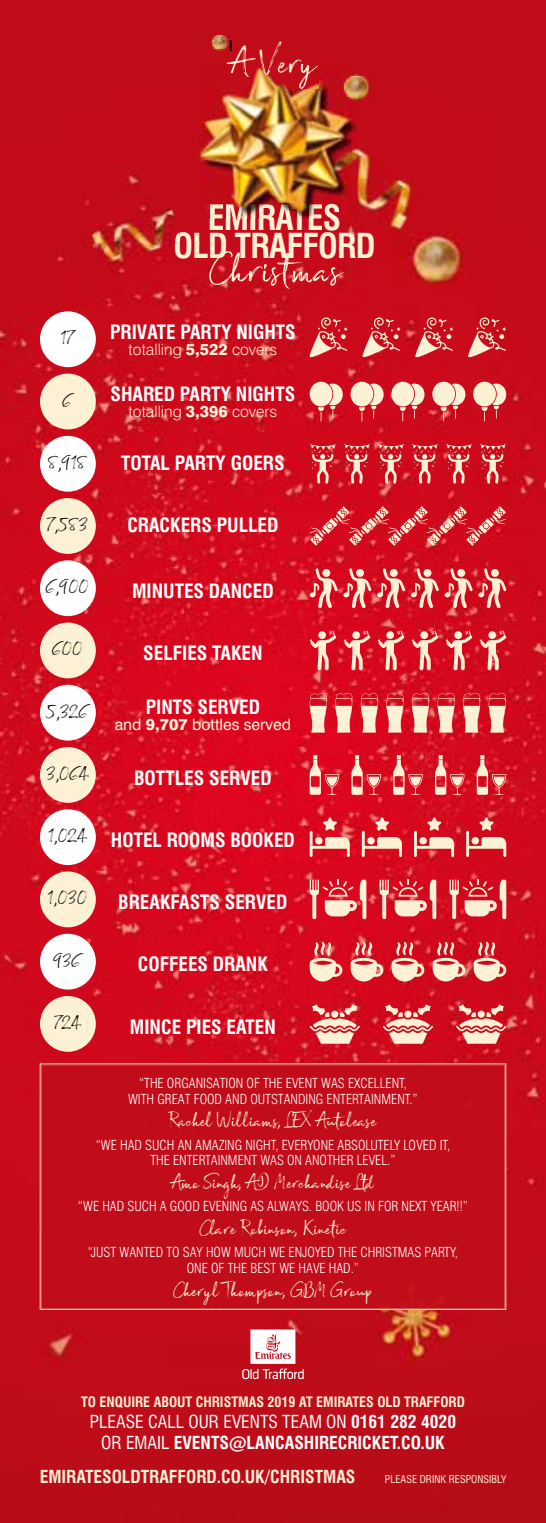
<style>
.page{position:relative;width:546px;height:1523px;background:#fff}
.page>*{position:absolute;margin:0;border:0;box-sizing:border-box;transform-origin:0 0}
.t1{font:50.23px "Broadcast Matter";color:#fcf1d5}
.t2{font:44.62px "Broadcast Matter";color:#fcf1d5}
.t3{font:700 condensed 33.6px/28px "Swiss 721 BT";letter-spacing:-.02em;color:#fcf1d5;text-align:center}
.t4{font:24.5px "Broadcast Matter";letter-spacing:-.005em;color:#fcf1d5}
.t5{font:23.28px "Broadcast Matter";color:#000}
.t6{font:700 condensed 19.25px "Swiss 721 BT";color:#fff}
.t7{font:700 condensed 17.5px/21px "Swiss 721 BT";color:#fff;text-align:center}
.t8{font:700 condensed 17.5px "Swiss 721 BT";color:#fcf1d5}
.t9{font:15.75px "Swiss 721 BT";color:#fdf4dc}
.t10{font:300 15.75px "Swiss 721 BT";color:#fcf1d5}
.t11{font:300 15.75px "Swiss 721 BT";color:#fdf4dc}
.t12{font:700 condensed 14px "Swiss 721 BT";color:#fcf1d5}
.t13{font:300 condensed 13.65px/15.8px "Swiss 721 BT";color:#fff;text-align:center}
.t14{font:condensed 10.5px "Swiss 721 BT";color:#fcf1d5}
.s1{font-weight:800}
.s2{font-weight:400}
</style>
<div class="page">
<img style="left:0;top:0;width:546px;height:1523px">
<img style="left:210px;top:219px;width:129px;height:11px">
<div style="left:179px;top:232px;width:195px;height:26px;background:#c60b1a"></div>
<div style="left:227px;top:41px;width:91px;height:24px;background:#c20c19"></div>
<img style="left:361px;top:1310px;width:108px;height:62px">
<svg style="left:40px;top:1063px;width:466px;height:247px"></svg>
<div style="left:41px;top:1065px;width:464px;height:243px;background:#c10c19"></div>
<div style="left:40px;top:996px;width:56px;height:56px;background:#fcf1d5;border-radius:50%"></div>
<div style="left:40px;top:934px;width:56px;height:56px;background:#fff;border-radius:50%"></div>
<div style="left:40px;top:871px;width:56px;height:56px;background:#fcf1d5;border-radius:50%"></div>
<div style="left:40px;top:809px;width:56px;height:56px;background:#fff;border-radius:50%"></div>
<div style="left:40px;top:747px;width:56px;height:56px;background:#fcf1d5;border-radius:50%"></div>
<div style="left:40px;top:685px;width:56px;height:56px;background:#fff;border-radius:50%"></div>
<div style="left:40px;top:498px;width:56px;height:56px;background:#fcf1d5;border-radius:50%"></div>
<div style="left:40px;top:623px;width:56px;height:55px;background:#fcf1d5;border-radius:50%"></div>
<div style="left:40px;top:560px;width:56px;height:56px;background:#fff;border-radius:50%"></div>
<div style="left:40px;top:311px;width:56px;height:56px;background:#fff;border-radius:50%"></div>
<div style="left:40px;top:436px;width:56px;height:56px;background:#fff;border-radius:50%"></div>
<div style="left:40px;top:374px;width:56px;height:55px;background:#fcf1d5;border-radius:50%"></div>
<svg style="left:308px;top:317px;width:40px;height:40px"></svg>
<svg style="left:361px;top:317px;width:39px;height:40px"></svg>
<svg style="left:414px;top:317px;width:39px;height:40px"></svg>
<svg style="left:467px;top:317px;width:39px;height:40px"></svg>
<div style="left:310px;top:382px;width:22px;height:24px;background:#fcf1d5;border-radius:50%"></div>
<svg style="left:318px;top:384px;width:25px;height:37px"></svg>
<div style="left:473px;top:382px;width:23px;height:24px;background:#fcf1d5;border-radius:50%"></div>
<svg style="left:481px;top:384px;width:25px;height:37px"></svg>
<div style="left:432px;top:382px;width:23px;height:24px;background:#fcf1d5;border-radius:50%"></div>
<svg style="left:441px;top:384px;width:24px;height:37px"></svg>
<div style="left:391px;top:382px;width:23px;height:24px;background:#fcf1d5;border-radius:50%"></div>
<svg style="left:400px;top:384px;width:24px;height:37px"></svg>
<div style="left:350px;top:382px;width:23px;height:24px;background:#fcf1d5;border-radius:50%"></div>
<svg style="left:359px;top:384px;width:24px;height:37px"></svg>
<svg style="left:479px;top:444px;width:27px;height:40px"></svg>
<svg style="left:310px;top:444px;width:26px;height:40px"></svg>
<svg style="left:445px;top:444px;width:27px;height:40px"></svg>
<svg style="left:411px;top:444px;width:27px;height:40px"></svg>
<svg style="left:377px;top:444px;width:27px;height:40px"></svg>
<svg style="left:343px;top:444px;width:27px;height:40px"></svg>
<svg style="left:310px;top:506px;width:196px;height:40px"></svg>
<svg style="left:478px;top:568px;width:28px;height:40px"></svg>
<svg style="left:377px;top:568px;width:95px;height:40px"></svg>
<svg style="left:309px;top:568px;width:62px;height:40px"></svg>
<svg style="left:479px;top:631px;width:27px;height:39px"></svg>
<div style="left:488px;top:631px;width:8px;height:8px;background:#fcf1d5;border-radius:50%"></div>
<svg style="left:309px;top:631px;width:27px;height:39px"></svg>
<div style="left:318px;top:631px;width:8px;height:8px;background:#fcf1d5;border-radius:50%"></div>
<svg style="left:343px;top:631px;width:27px;height:39px"></svg>
<div style="left:352px;top:631px;width:8px;height:8px;background:#fcf1d5;border-radius:50%"></div>
<svg style="left:377px;top:631px;width:27px;height:39px"></svg>
<div style="left:386px;top:631px;width:8px;height:8px;background:#fcf1d5;border-radius:50%"></div>
<svg style="left:411px;top:631px;width:27px;height:39px"></svg>
<div style="left:420px;top:631px;width:8px;height:8px;background:#fcf1d5;border-radius:50%"></div>
<svg style="left:445px;top:631px;width:27px;height:39px"></svg>
<div style="left:454px;top:631px;width:8px;height:8px;background:#fcf1d5;border-radius:50%"></div>
<svg style="left:488px;top:693px;width:18px;height:40px"></svg>
<svg style="left:309px;top:693px;width:18px;height:40px"></svg>
<svg style="left:462px;top:693px;width:19px;height:40px"></svg>
<svg style="left:437px;top:693px;width:18px;height:40px"></svg>
<svg style="left:411px;top:693px;width:19px;height:40px"></svg>
<svg style="left:386px;top:693px;width:18px;height:40px"></svg>
<svg style="left:360px;top:693px;width:18px;height:40px"></svg>
<svg style="left:335px;top:693px;width:18px;height:40px"></svg>
<svg style="left:310px;top:755px;width:29px;height:40px"></svg>
<svg style="left:477px;top:755px;width:29px;height:40px"></svg>
<svg style="left:435px;top:755px;width:29px;height:40px"></svg>
<svg style="left:393px;top:755px;width:30px;height:40px"></svg>
<svg style="left:351px;top:755px;width:30px;height:40px"></svg>
<svg style="left:466px;top:817px;width:40px;height:40px"></svg>
<svg style="left:309px;top:817px;width:41px;height:40px"></svg>
<svg style="left:414px;top:817px;width:40px;height:40px"></svg>
<svg style="left:362px;top:817px;width:40px;height:40px"></svg>
<svg style="left:310px;top:880px;width:56px;height:39px"></svg>
<svg style="left:379px;top:880px;width:57px;height:39px"></svg>
<svg style="left:449px;top:880px;width:57px;height:39px"></svg>
<svg style="left:473px;top:942px;width:33px;height:39px"></svg>
<svg style="left:310px;top:942px;width:32px;height:39px"></svg>
<svg style="left:432px;top:942px;width:33px;height:39px"></svg>
<svg style="left:391px;top:942px;width:33px;height:39px"></svg>
<svg style="left:350px;top:942px;width:33px;height:39px"></svg>
<svg style="left:309px;top:1004px;width:51px;height:40px"></svg>
<svg style="left:456px;top:1004px;width:50px;height:40px"></svg>
<svg style="left:383px;top:1004px;width:50px;height:40px"></svg>
<img style="left:357px;top:147px;width:68px;height:85px">
<img style="left:91px;top:207px;width:88px;height:60px">
<svg style="left:175px;top:232px;width:7px;height:12px"></svg>
<img style="left:210px;top:215px;width:129px;height:4px">
<img style="left:351px;top:143px;width:6px;height:62px">
<img style="left:198px;top:65px;width:153px;height:150px">
<img style="left:227px;top:65px;width:91px;height:5px">
<img style="left:203px;top:70px;width:148px;height:145px">
<img style="left:210px;top:204px;width:129px;height:11px">
<img style="left:227px;top:70px;width:91px;height:19px">
<img style="left:306px;top:131px;width:45px;height:70px">
<img style="left:395px;top:232px;width:76px;height:51px">
<img style="left:334px;top:73px;width:41px;height:27px">
<img style="left:206px;top:33px;width:25px;height:18px">
<svg style="left:227px;top:41px;width:4px;height:10px"></svg>
<svg style="left:242px;top:1329px;width:62px;height:50px"></svg>
<h2 class="t2" style="left:231px;top:36px;width:89px">A Very</h2>
<h3 class="t3" style="left:173px;top:203px;width:204px">EMIRATES<br>OLD TRAFFORD</h3>
<h1 class="t1" style="left:209px;top:240px;width:132px">Christmas</h1>
<h3 class="t5" style="left:61px;top:325px;width:15px">17</h3>
<h3 class="t6" style="left:110px;top:321px;width:187px">PRIVATE PARTY NIGHTS</h3>
<p class="t10" style="left:129px;top:340px;width:150px">totalling <span class="s1">5,522</span> covers</p>
<h3 class="t5" style="left:63px;top:387px;width:11px">6</h3>
<h3 class="t5" style="left:48px;top:449px;width:41px">8,918</h3>
<h3 class="t5" style="left:47px;top:512px;width:42px">7,583</h3>
<h3 class="t6" style="left:110px;top:383px;width:186px">SHARED PARTY NIGHTS</h3>
<p class="t11" style="left:129px;top:402px;width:150px">totalling <span class="s1">3,396</span> covers</p>
<h3 class="t6" style="left:121px;top:451px;width:165px">TOTAL PARTY GOERS</h3>
<h3 class="t6" style="left:127px;top:513px;width:152px">CRACKERS PULLED</h3>
<h3 class="t5" style="left:46px;top:574px;width:45px">6,900</h3>
<h3 class="t6" style="left:132px;top:579px;width:143px">MINUTES DANCED</h3>
<h3 class="t5" style="left:53px;top:636px;width:32px">600</h3>
<h3 class="t6" style="left:143px;top:642px;width:121px">SELFIES TAKEN</h3>
<h3 class="t5" style="left:47px;top:698px;width:44px">5,326</h3>
<h3 class="t6" style="left:146px;top:696px;width:116px">PINTS SERVED</h3>
<p class="t9" style="left:115px;top:715px;width:178px">and <span class="s1">9,707</span> bottles served</p>
<h3 class="t5" style="left:47px;top:761px;width:43px">3,064</h3>
<h3 class="t6" style="left:134px;top:766px;width:139px">BOTTLES SERVED</h3>
<h3 class="t5" style="left:49px;top:823px;width:40px">1,024</h3>
<h3 class="t6" style="left:111px;top:828px;width:185px">HOTEL ROOMS BOOKED</h3>
<h3 class="t5" style="left:48px;top:885px;width:41px">1,030</h3>
<h3 class="t6" style="left:118px;top:890px;width:171px">BREAKFASTS SERVED</h3>
<h3 class="t5" style="left:54px;top:947px;width:30px">936</h3>
<h3 class="t6" style="left:138px;top:953px;width:132px">COFFEES DRANK</h3>
<h3 class="t5" style="left:55px;top:1010px;width:28px">724</h3>
<h3 class="t6" style="left:130px;top:1015px;width:147px">MINCE PIES EATEN</h3>
<p class="t13" style="left:128px;top:1075px;width:291px">“THE ORGANISATION OF THE EVENT WAS EXCELLENT,<br>WITH GREAT FOOD AND OUTSTANDING ENTERTAINMENT.”</p>
<h3 class="t4" style="left:169px;top:1106px;width:209px">Rachel Williams, LEX Autolease</h3>
<p class="t13" style="left:96px;top:1137px;width:356px">“WE HAD SUCH AN AMAZING NIGHT, EVERYONE ABSOLUTELY LOVED IT,<br>THE ENTERTAINMENT WAS ON ANOTHER LEVEL.”</p>
<h3 class="t4" style="left:172px;top:1168px;width:203px">Amo Singh, AD Merchandise Ltd</h3>
<p class="t13" style="left:78px;top:1198px;width:391px">“WE HAD SUCH A GOOD EVENING AS ALWAYS. BOOK US IN FOR NEXT YEAR!!”</p>
<h3 class="t4" style="left:200px;top:1214px;width:148px">Clare Robinson, Kinetic</h3>
<p class="t13" style="left:88px;top:1244px;width:372px">“JUST WANTED TO SAY HOW MUCH WE ENJOYED THE CHRISTMAS PARTY,<br>ONE OF THE BEST WE HAVE HAD.”</p>
<h3 class="t4" style="left:173px;top:1275px;width:200px">Cheryl Thompson, GBM Group</h3>
<p class="t12" style="left:81px;top:1393px;width:385px">TO ENQUIRE ABOUT CHRISTMAS 2019 AT EMIRATES OLD TRAFFORD</p>
<p class="t7" style="left:90px;top:1411px;width:368px"><span class="s2">PLEASE CALL OUR EVENTS TEAM ON</span> 0161 282 4020<br><span class="s2">OR EMAIL</span> EVENTS@LANCASHIRECRICKET.CO.UK</p>
<p class="t8" style="left:40px;top:1466px;width:317px">EMIRATESOLDTRAFFORD.CO.UK/CHRISTMAS</p>
<p class="t14" style="left:385px;top:1473px;width:123px">PLEASE DRINK RESPONSIBLY</p>
</div>
